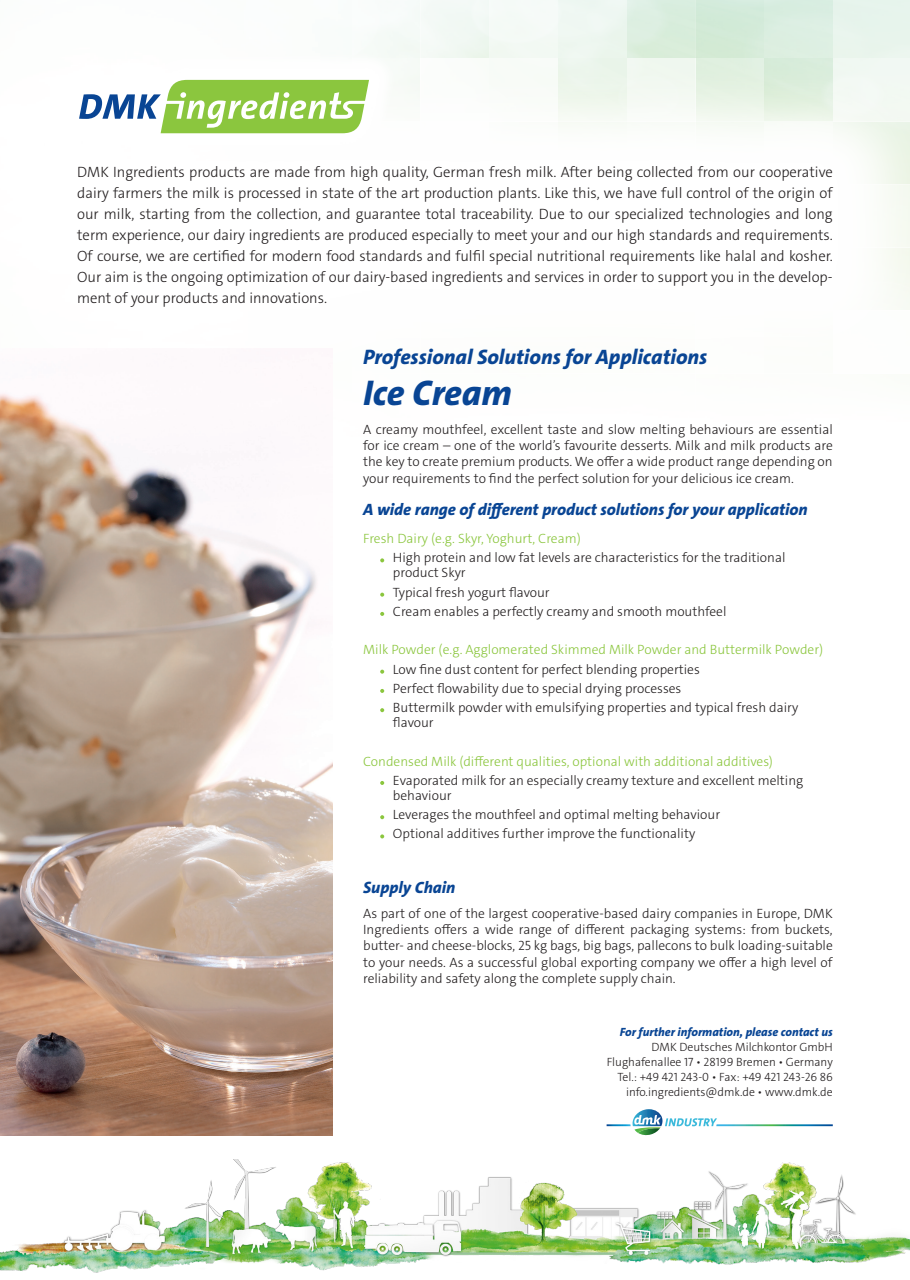
<style>
.page{position:relative;width:910px;height:1280px;background:#fff}
.page>*{position:absolute;margin:0;border:0;box-sizing:border-box;transform-origin:0 0}
.t1{font:italic 800 36px "The Sans C4 s";color:#094594}
.t2{font:italic 800 21px "The Sans C4 s";color:#094594}
.t3{font:italic 800 16.5px "The Sans C4 s";color:#094594}
.t4{font:300 15px/21px "The Sans C4 s";color:#231f20;text-align:justify}
.t5{font:300 13.5px/16.2px "The Sans C4 s";color:#231f20}
.t6{font:300 13.5px "The Sans C4 s";color:#8bc63e}
.t7{font:300 12px "The Sans C4 s";color:#231f20}
.t8{font:italic 800 12px "The Sans C4 s";color:#094594}
</style>
<div class="page">
<div style="left:764px;top:58px;width:69px;height:63px;background:#d7ecda"></div>
<div style="left:695px;top:58px;width:69px;height:63px;background:#e0f0e0"></div>
<div style="left:627px;top:58px;width:68px;height:63px;background:#eff7ef"></div>
<div style="left:833px;top:0;width:77px;height:58px;background:#e7f4ec"></div>
<div style="left:764px;top:0;width:69px;height:58px;background:#dceee1"></div>
<div style="left:695px;top:0;width:69px;height:58px;background:#d3ead8"></div>
<div style="left:627px;top:0;width:68px;height:58px;background:#daeedd"></div>
<div style="left:558px;top:0;width:69px;height:58px;background:#eef7f1"></div>
<div style="left:489px;top:0;width:69px;height:58px;background:#f4faf6"></div>
<div style="left:421px;top:0;width:68px;height:58px;background:#f2f9f4"></div>
<div style="left:352px;top:0;width:69px;height:58px;background:#f7fbf9"></div>
<div style="left:558px;top:58px;width:69px;height:63px;background:#ecf5ec"></div>
<div style="left:489px;top:58px;width:69px;height:63px;background:#f8fbf7"></div>
<div style="left:352px;top:58px;width:69px;height:63px;background:#f6faf7"></div>
<div style="left:833px;top:58px;width:77px;height:63px;background:#f0f8f2"></div>
<svg style="left:380px;top:558px;width:4px;height:4px"></svg>
<svg style="left:380px;top:593px;width:4px;height:4px"></svg>
<svg style="left:380px;top:612px;width:4px;height:4px"></svg>
<svg style="left:380px;top:670px;width:4px;height:4px"></svg>
<svg style="left:380px;top:689px;width:4px;height:4px"></svg>
<svg style="left:380px;top:708px;width:4px;height:4px"></svg>
<svg style="left:380px;top:781px;width:4px;height:4px"></svg>
<svg style="left:380px;top:815px;width:4px;height:4px"></svg>
<svg style="left:380px;top:834px;width:4px;height:4px"></svg>
<img style="left:0;top:1160px;width:910px;height:113px">
<svg style="left:607px;top:1124px;width:24px;height:2px"></svg>
<svg style="left:632px;top:1109px;width:85px;height:27px"></svg>
<svg style="left:716px;top:1124px;width:117px;height:2px"></svg>
<div style="left:0;top:65px;width:910px;height:343px;background:#fff"></div>
<img style="left:0;top:393px;width:332px;height:743px">
<div style="left:50px;top:51px;width:348px;height:112px;background:#fff"></div>
<svg style="left:79px;top:80px;width:290px;height:53px"></svg>
<p class="t4" style="left:77px;top:161px;width:757px">DMK Ingredients products are made from high quality, German fresh milk. After being collected from our cooperative dairy farmers the milk is processed in state of the art production plants. Like this, we have full control of the origin of our milk, starting from the collection, and guarantee total traceability. Due to our specialized technologies and long term experience, our dairy ingredients are produced especially to meet your and our high standards and requirements.<br>Of course, we are certified for modern food standards and fulfil special nutritional requirements like halal and kosher.<br>Our aim is the ongoing optimization of our dairy-based ingredients and services in order to support you in the develop&shy;ment of your products and innovations.</p>
<p class="t2" style="left:363px;top:344px;width:346px">Professional Solutions for Applications</p>
<p class="t1" style="left:363px;top:370px;width:150px">Ice Cream</p>
<p class="t5" style="left:363px;top:421px;width:471px;text-align:justify">A creamy mouthfeel, excellent taste and slow melting behaviours are essential for ice cream – one of the world’s favourite desserts. Milk and milk products are the key to create premium products. We offer a wide product range depending on your requirements to find the perfect solution for your delicious ice cream.</p>
<p class="t3" style="left:363px;top:499px;width:446px">A wide range of different product solutions for your application</p>
<p class="t6" style="left:363px;top:530px;width:219px">Fresh Dairy (e.g. Skyr, Yoghurt, Cream)</p>
<p class="t5" style="left:393px;top:550px;width:394px;line-height:15px">High protein and low fat levels are characteristics for the traditional product Skyr</p>
<p class="t5" style="left:393px;top:584px;width:158px">Typical fresh yogurt flavour</p>
<p class="t5" style="left:393px;top:603px;width:335px">Cream enables a perfectly creamy and smooth mouthfeel</p>
<p class="t6" style="left:363px;top:641px;width:462px">Milk Powder (e.g. Agglomerated Skimmed Milk Powder and Buttermilk Powder)</p>
<p class="t5" style="left:393px;top:661px;width:308px">Low fine dust content for perfect blending properties</p>
<p class="t5" style="left:393px;top:680px;width:290px">Perfect flowability due to special drying processes</p>
<p class="t5" style="left:393px;top:700px;width:407px;line-height:15px">Buttermilk powder with emulsifying properties and typical fresh dairy flavour</p>
<p class="t6" style="left:363px;top:752px;width:411px">Condensed Milk (different qualities, optional with additional additives)</p>
<p class="t5" style="left:393px;top:773px;width:412px;line-height:15px">Evaporated milk for an especially creamy texture and excellent melting behaviour</p>
<p class="t5" style="left:393px;top:807px;width:329px">Leverages the mouthfeel and optimal melting behaviour</p>
<p class="t5" style="left:393px;top:826px;width:304px">Optional additives further improve the functionality</p>
<p class="t3" style="left:363px;top:877px;width:94px">Supply Chain</p>
<p class="t5" style="left:363px;top:905px;width:471px;text-align:justify">As part of one of the largest cooperative-based dairy companies in Europe, DMK Ingredients offers a wide range of different packaging systems: from buckets, butter- and cheese-blocks, 25 kg bags, big bags, pallecons to bulk loading-suitable to your needs. As a successful global exporting company we offer a high level of reliability and safety along the complete supply chain.</p>
<p class="t8" style="left:620px;top:1024px;width:215px">For further information, please contact us</p>
<p class="t7" style="left:652px;top:1039px;width:183px">DMK Deutsches Milchkontor GmbH</p>
<p class="t7" style="left:607px;top:1054px;width:228px">Flughafenallee 17 • 28199 Bremen • Germany</p>
<p class="t7" style="left:618px;top:1069px;width:217px">Tel.: +49 421 243-0 • Fax: +49 421 243-26 86</p>
<p class="t7" style="left:626px;top:1084px;width:208px">info.ingredients@dmk.de • www.dmk.de</p>
</div>
